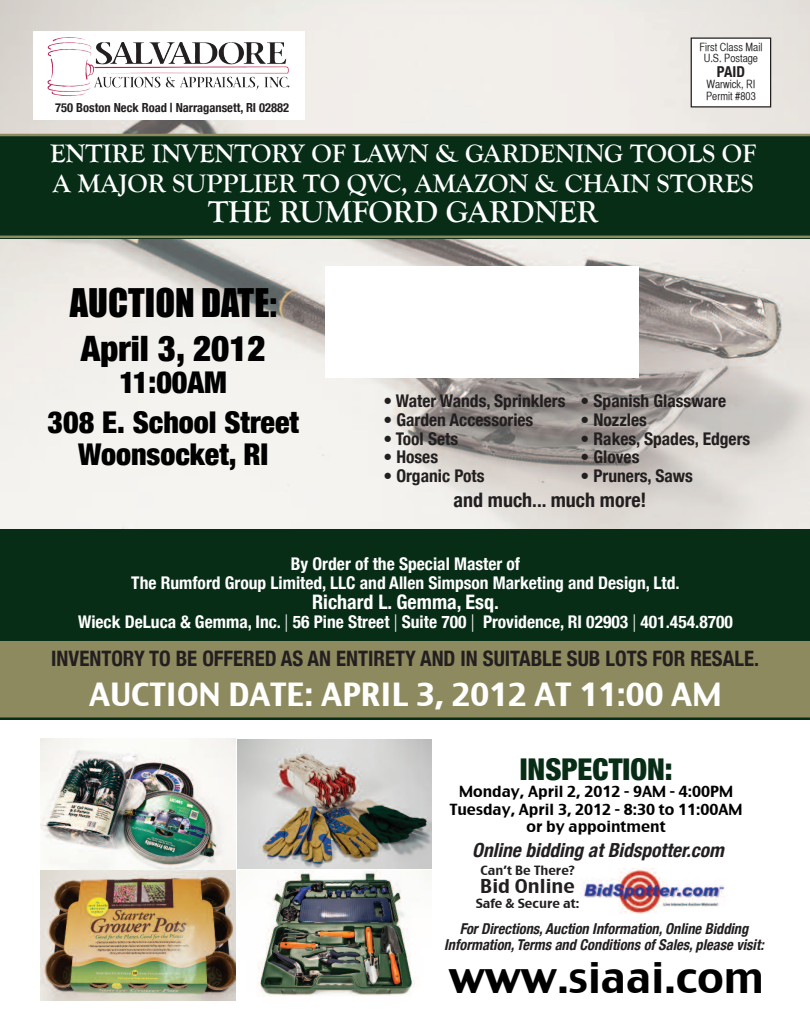
<style>
.page{position:relative;width:810px;height:1035px;background:#fff}
.page>*{position:absolute;margin:0;border:0;box-sizing:border-box;transform-origin:0 0}
.t1{font:41.25px "Charcoal CY";color:#000}
.t2{font:36.25px "Impact";color:#000}
.t3{font:900 condensed 35px "Helvetica Neue";color:#000}
.t4{font:31.25px "Charcoal CY";color:#fff}
.t5{font:700 31.25px "Goudy Old Style T";color:#fff}
.t6{font:900 condensed 30px/39.8px "Helvetica Neue";color:#000;text-align:center}
.t7{font:900 condensed 30px "Helvetica Neue";color:#082d17}
.t8{font:700 26.25px/30px "Goudy Old Style T";color:#fff}
.t9{font:700 condensed 21.25px "Helvetica Neue";color:#231f20}
.t10{font:700 condensed 20px "Helvetica Neue";color:#fff}
.t11{font:700 condensed 20px "Helvetica Neue";color:#231f20}
.t12{font:italic 700 condensed 19.38px "Helvetica Neue";color:#231f20}
.t13{font:18.75px "Charcoal CY";color:#231f20}
.t14{font:700 condensed 17.5px/18.8px "Helvetica Neue";color:#fff;text-align:center}
.t15{font:700 condensed 17.5px "Helvetica Neue";color:#231f20}
.t16{font:italic 700 condensed 15px/16.2px "Helvetica Neue";color:#231f20;text-align:center;scale:.96 1}
.t17{font:15px/17.5px "Charcoal CY";color:#000;text-align:center}
.t18{font:700 condensed 15px "Helvetica Neue";color:#231f20}
.t19{font:700 condensed 12.5px "Helvetica Neue";color:#231f20}
.t20{font:12.5px "Charcoal CY";color:#231f20}
.t21{font:11.25px/11.2px "Helvetica CY Plain";color:#231f20;text-align:center}
.s1{font-weight:300;font-stretch:normal}
</style>
<div class="page">
<img style="left:0;top:0;width:810px;height:529px">
<div style="left:0;top:135px;width:810px;height:103px;background:#082d17"></div>
<div style="left:0;top:529px;width:810px;height:153px;background:#082d17"></div>
<div style="left:0;top:641px;width:810px;height:77px;background:#8e8a5f"></div>
<div style="left:34px;top:31px;width:271px;height:89px;background:#fff"></div>
<img style="left:48px;top:37px;width:241px;height:43px">
<div style="left:691px;top:38px;width:80px;height:69px;background:#fff"></div>
<div style="left:691px;top:38px;width:80px;height:70px;border:1px solid #231f20"></div>
<div style="left:325px;top:266px;width:314px;height:112px;background:#fff"></div>
<hr style="left:0;top:236px;width:810px;height:2px;background:#8e8a5f">
<hr style="left:0;top:134px;width:810px;height:2px;background:#8e8a5f">
<img style="left:583px;top:868px;width:142px;height:46px">
<img style="left:40px;top:738px;width:195px;height:132px">
<img style="left:257px;top:871px;width:175px;height:125px">
<img style="left:40px;top:870px;width:195px;height:131px">
<img style="left:237px;top:739px;width:195px;height:130px">
<hr style="left:0;top:718px;width:810px;height:2px;background:#082d17">
<p class="t19" style="left:55px;top:100px;width:235px">750 Boston Neck Road | Narragansett, RI 02882</p>
<p class="t21" style="left:699px;top:42px;width:65px">First Class Mail<br>U.S. Postage</p>
<p class="t18" style="left:717px;top:63px;width:30px">PAID</p>
<p class="t21" style="left:706px;top:80px;width:51px;text-align:left">Warwick, RI<br>Permit #803</p>
<h3 class="t8" style="left:50px;top:139px;width:708px">ENTIRE INVENTORY OF LAWN &amp; GARDENING TOOLS OF<br>A MAJOR SUPPLIER TO QVC, AMAZON &amp; CHAIN STORES</h3>
<h3 class="t5" style="left:208px;top:194px;width:392px">THE RUMFORD GARDNER</h3>
<h2 class="t2" style="left:70px;top:281px;width:208px">AUCTION DATE:</h2>
<h3 class="t3" style="left:81px;top:326px;width:187px">April 3, 2012</h3>
<h3 class="t6" style="left:48px;top:362px;width:253px">11:00AM<br>308 e. school street</h3>
<h3 class="t6" style="left:78px;top:434px;width:192px">Woonsocket, RI</h3>
<p class="t15" style="left:383px;top:390px;width:184px">• Water Wands, Sprinklers</p>
<p class="t15" style="left:383px;top:409px;width:151px">• Garden Accessories</p>
<p class="t15" style="left:383px;top:428px;width:76px">• Tool Sets</p>
<p class="t15" style="left:383px;top:446px;width:56px">• Hoses</p>
<p class="t15" style="left:383px;top:465px;width:103px">• Organic Pots</p>
<p class="t15" style="left:581px;top:390px;width:147px">• Spanish Glassware</p>
<p class="t15" style="left:581px;top:409px;width:68px">• Nozzles</p>
<p class="t15" style="left:581px;top:428px;width:171px">• Rakes, Spades, Edgers</p>
<p class="t15" style="left:581px;top:446px;width:60px">• Gloves</p>
<p class="t15" style="left:581px;top:465px;width:114px">• Pruners, Saws</p>
<p class="t11" style="left:453px;top:488px;width:195px">and much... much more!</p>
<p class="t14" style="left:131px;top:554px;width:550px">By Order of the Special Master of<br>The Rumford Group Limited, LLC and Allen Simpson Marketing and Design, Ltd.</p>
<p class="t10" style="left:312px;top:590px;width:188px">Richard L. Gemma, Esq.</p>
<p class="t14" style="left:78px;top:612px;width:656px">Wieck DeLuca &amp; Gemma, Inc. <span class="s1">|</span> 56 Pine Street <span class="s1">|</span> Suite 700 <span class="s1">|</span> Providence, RI 02903 <span class="s1">|</span> 401.454.8700</p>
<p class="t9" style="left:51px;top:646px;width:709px">INVENTORY TO BE OFFERED AS AN ENTIRETY AND IN SUITABLE SUB LOTS FOR RESALE.</p>
<h3 class="t4" style="left:89px;top:675px;width:634px">AUCTION DATE: APRIL 3, 2012 AT 11:00 AM</h3>
<h3 class="t7" style="left:520px;top:751px;width:154px">InspectIon:</h3>
<p class="t17" style="left:450px;top:783px;width:294px">Monday, April 2, 2012 - 9AM - 4:00PM<br>Tuesday, April 3, 2012 - 8:30 to 11:00AM or by appointment</p>
<p class="t12" style="left:472px;top:838px;width:257px">Online bidding at Bidspotter.com</p>
<p class="t20" style="left:480px;top:863px;width:96px">Can’t Be There?</p>
<p class="t13" style="left:480px;top:874px;width:96px">Bid Online</p>
<p class="t20" style="left:476px;top:896px;width:105px">Safe &amp; Secure at:</p>
<p class="t16" style="left:444px;top:920px;width:337px">For Directions, Auction Information, Online Bidding<br>Information, Terms and Conditions of Sales, please visit:</p>
<h1 class="t1" style="left:449px;top:951px;width:317px">www.siaai.com</h1>
</div>
